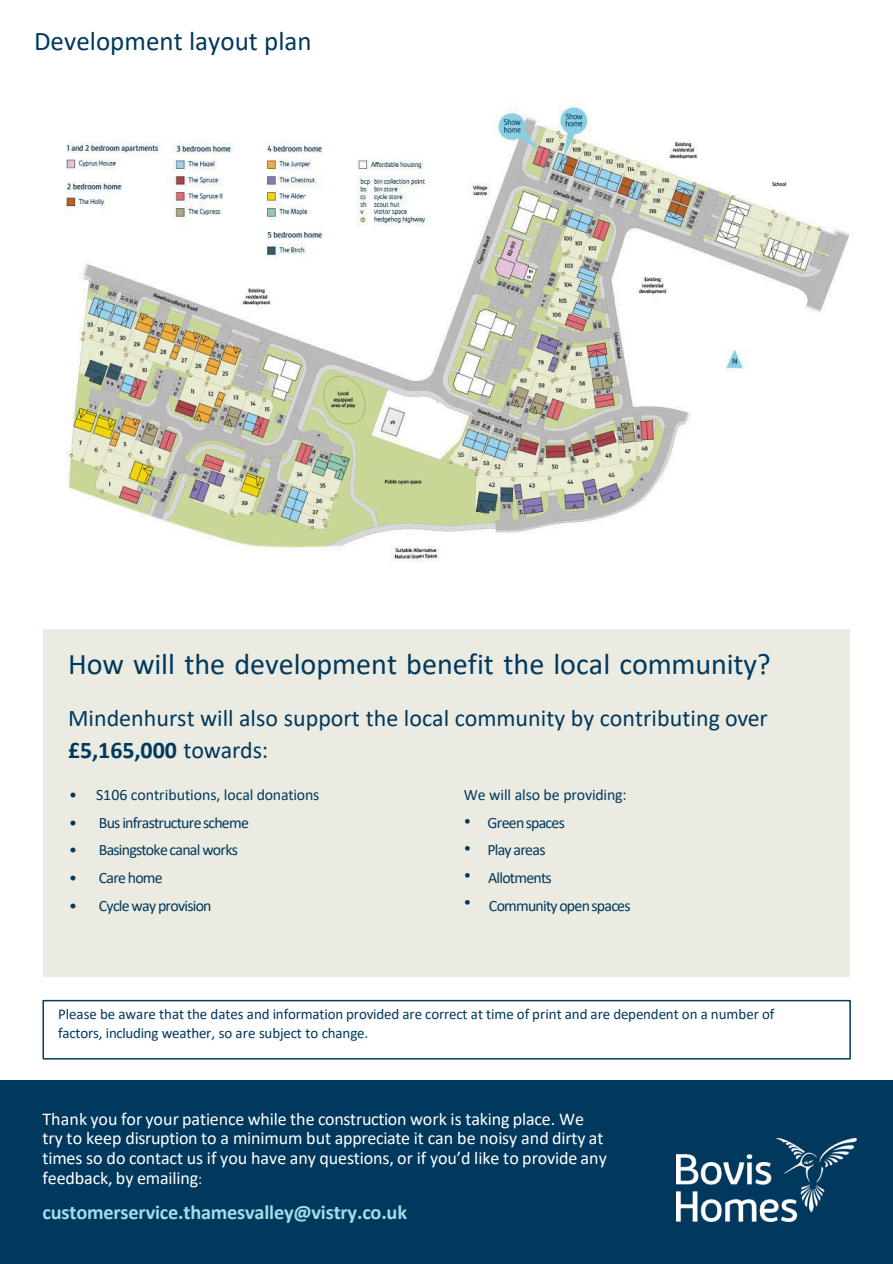
<style>
.page{position:relative;width:893px;height:1264px;background:#fff}
.page>*{position:absolute;margin:0;border:0;box-sizing:border-box;transform-origin:0 0}
.t1{font:30px "Calibri";color:#00395d}
.t2{font:27px "Calibri";color:#00395d}
.t3{font:24px "Calibri";color:#00395d}
.t4{font:700 24px "Calibri";letter-spacing:-.005em;color:#00395d}
.t5{font:700 20.4px "Calibri";letter-spacing:-.01em;color:#a3dceb}
.t6{font:18px/19.5px "Calibri";letter-spacing:-.005em;color:#fff}
.t7{font:15.9px "Calibri";letter-spacing:-.045em;color:#00395d}
.t8{font:15.9px "Calibri";letter-spacing:-.005em;color:#00395d}
.t9{font:15px/19.5px "Calibri";letter-spacing:-.005em;color:#00395d}
.s1{font-weight:400}
.s2{font-size:15px}
</style>
<div class="page">
<div style="left:43px;top:629px;width:807px;height:347px;background:#ecebe2"></div>
<div style="left:0;top:1079px;width:892px;height:184px;background:#00395d"></div>
<img style="left:676px;top:1138px;width:180px;height:82px">
<div style="left:42px;top:999px;width:808px;height:60px;border:2px solid #013d5e"></div>
<img style="left:66px;top:104px;width:784px;height:458px">
<p class="t2" style="left:34px;top:22px;width:279px">Development layout plan</p>
<p class="t1" style="left:68px;top:643px;width:704px">How will the development benefit the local community?</p>
<p class="t3" style="left:68px;top:701px;width:701px">Mindenhurst will also support the local community by contributing over</p>
<p class="t4" style="left:68px;top:732px;width:202px">£5,165,000 <span class="s1">towards:</span></p>
<p class="t8" style="left:69px;top:783px;width:252px">• S106 contributions, local donations</p>
<p class="t8" style="left:463px;top:783px;width:164px">We will also be providing:</p>
<p class="t7" style="left:69px;top:811px;width:181px">• Bus infrastructure scheme</p>
<p class="t7" style="left:487px;top:811px;width:79px">Green spaces</p>
<p class="t7" style="left:69px;top:839px;width:170px">• Basingstoke canal works</p>
<p class="t7" style="left:487px;top:839px;width:60px">Play areas</p>
<p class="t7" style="left:69px;top:866px;width:95px">• Care home</p>
<p class="t7" style="left:488px;top:866px;width:65px">Allotments</p>
<p class="t7" style="left:69px;top:894px;width:144px">• Cycle way provision</p>
<p class="t7" style="left:489px;top:894px;width:143px">Community open spaces</p>
<p class="t9" style="left:463px;top:810px;width:9px">•</p>
<p class="t9" style="left:463px;top:837px;width:9px">•</p>
<p class="t9" style="left:463px;top:864px;width:9px">•</p>
<p class="t9" style="left:463px;top:891px;width:9px">•</p>
<p class="t9" style="left:58px;top:1003px;width:717px">Please be aware that the dates and information provided are correct at time of print and are dependent on a number of factors, including weather, so are subject to change.</p>
<p class="t6" style="left:42px;top:1108px;width:566px">Thank you for your patience while the construction work is taking place. We try to keep disruption to a minimum but appreciate it can be noisy and dirty at times so do contact us if you have any questions, or if you’d like to provide any feedback, by emailing<span class="s2">:</span></p>
<p class="t5" style="left:42px;top:1197px;width:366px">customerservice.thamesvalley@vistry.co.uk</p>
</div>
